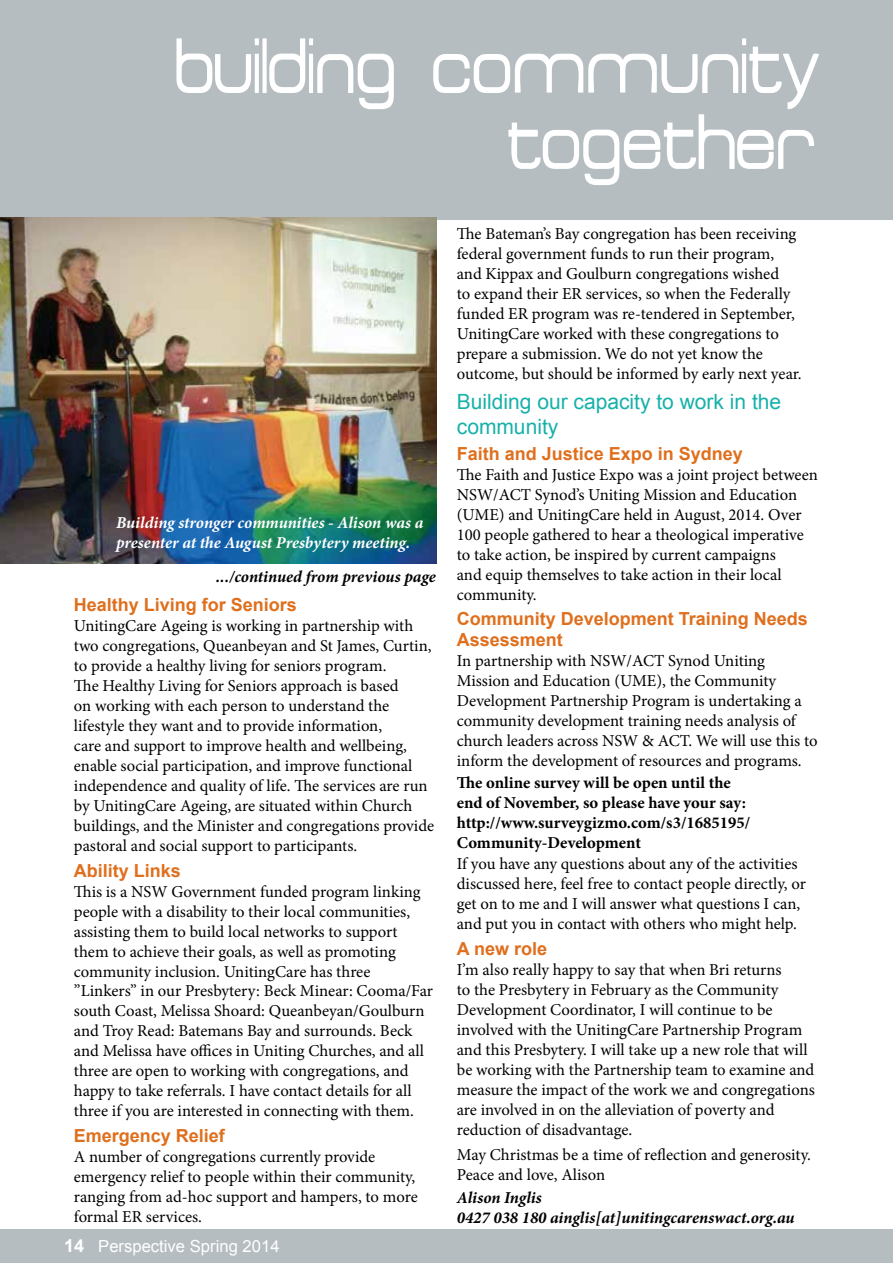
<style>
.page{position:relative;width:893px;height:1263px;background:#b6bdc1}
.page>*{position:absolute;margin:0;border:0;box-sizing:border-box;transform-origin:0 0}
.t1{font:72px/75.9px "Acens";color:#fff;text-align:right}
.t2{font:21px/25.2px "Arial";color:#16b1a9}
.t3{font:700 18px/21.6px "Arial";color:#df6f1d}
.t4{font:16.65px/20px "Minion Pro";color:#000}
.t5{font:700 16.65px/20px "Minion Pro";color:#000}
.t6{font:italic 700 16.65px/20px "Minion Pro";letter-spacing:-.005em;color:#000}
.t7{font:italic 700 16.65px/20px "Minion Pro";letter-spacing:-.005em;color:#fff}
.t8{font:16.65px "Arial";color:#fff}
.s1{font-weight:700;font-size:18px}
</style>
<div class="page">
<div style="left:0;top:220px;width:893px;height:1008px;background:#fff"></div>
<img style="left:0;top:218px;width:436px;height:345px">
<h1 class="t1" style="left:173px;top:36px;width:646px">building community together</h1>
<p class="t7" style="left:116px;top:512px;width:309px">Building stronger communities - Alison was a presenter at the August Presbytery meeting.</p>
<p class="t6" style="left:216px;top:566px;width:221px">.../continued from previous page</p>
<p class="t3" style="left:74px;top:594px;width:225px">Healthy Living for Seniors</p>
<p class="t4" style="left:74px;top:615px;width:362px">UnitingCare Ageing is working in partnership with two congregations, Queanbeyan and St James, Curtin, to provide a healthy living for seniors program.<br>The Healthy Living for Seniors approach is based<br>on working with each person to understand the lifestyle they want and to provide information,<br>care and support to improve health and wellbeing, enable social participation, and improve functional independence and quality of life. The services are run by UnitingCare Ageing, are situated within Church buildings, and the Minister and congregations provide pastoral and social support to participants.</p>
<p class="t3" style="left:74px;top:860px;width:109px">Ability Links</p>
<p class="t4" style="left:74px;top:881px;width:361px">This is a NSW Government funded program linking people with a disability to their local communities, assisting them to build local networks to support them to achieve their goals, as well as promoting community inclusion. UnitingCare has three ”Linkers” in our Presbytery: Beck Minear: Cooma/Far south Coast, Melissa Shoard: Queanbeyan/Goulburn and Troy Read: Batemans Bay and surrounds. Beck and Melissa have offices in Uniting Churches, and all three are open to working with congregations, and happy to take referrals. I have contact details for all three if you are interested in connecting with them.</p>
<p class="t3" style="left:74px;top:1126px;width:153px">Emergency Relief</p>
<p class="t4" style="left:74px;top:1147px;width:345px">A number of congregations currently provide emergency relief to people within their community, ranging from ad-hoc support and hampers, to more formal ER services.</p>
<p class="t8" style="left:64px;top:1235px;width:217px"><span class="s1">14</span> Perspective Spring 2014</p>
<p class="t4" style="left:457px;top:224px;width:346px">The Bateman’s Bay congregation has been receiving federal government funds to run their program, and Kippax and Goulburn congregations wished<br>to expand their ER services, so when the Federally funded ER program was re-tendered in September, UnitingCare worked with these congregations to prepare a submission. We do not yet know the outcome, but should be informed by early next year.</p>
<p class="t2" style="left:457px;top:389px;width:326px">Building our capacity to work in the community</p>
<p class="t3" style="left:457px;top:444px;width:288px">Faith and Justice Expo in Sydney</p>
<p class="t4" style="left:457px;top:465px;width:363px">The Faith and Justice Expo was a joint project between NSW/ACT Synod’s Uniting Mission and Education (UME) and UnitingCare held in August, 2014. Over 100 people gathered to hear a theological imperative to take action, be inspired by current campaigns<br>and equip themselves to take action in their local community.</p>
<p class="t3" style="left:457px;top:608px;width:353px">Community Development Training Needs<br>Assessment</p>
<p class="t4" style="left:457px;top:651px;width:362px">In partnership with NSW/ACT Synod Uniting Mission and Education (UME), the Community Development Partnership Program is undertaking a community development training needs analysis of church leaders across NSW &amp; ACT. We will use this to inform the development of resources and programs.</p>
<p class="t5" style="left:457px;top:772px;width:295px">The online survey will be open until the end of November, so please have your say: http://www.surveygizmo.com/s3/1685195/ Community-Development</p>
<p class="t4" style="left:457px;top:854px;width:350px">If you have any questions about any of the activities discussed here, feel free to contact people directly, or get on to me and I will answer what questions I can, and put you in contact with others who might help.</p>
<p class="t3" style="left:457px;top:939px;width:92px">A new role</p>
<p class="t4" style="left:457px;top:960px;width:359px">I’m also really happy to say that when Bri returns<br>to the Presbytery in February as the Community Development Coordinator, I will continue to be involved with the UnitingCare Partnership Program and this Presbytery. I will take up a new role that will be working with the Partnership team to examine and measure the impact of the work we and congregations are involved in on the alleviation of poverty and reduction of disadvantage.</p>
<p class="t4" style="left:457px;top:1144px;width:356px">May Christmas be a time of reflection and generosity.<br>Peace and love, Alison</p>
<p class="t6" style="left:457px;top:1187px;width:339px">Alison Inglis<br>0427 038 180 ainglis[at]unitingcarenswact.org.au</p>
</div>
